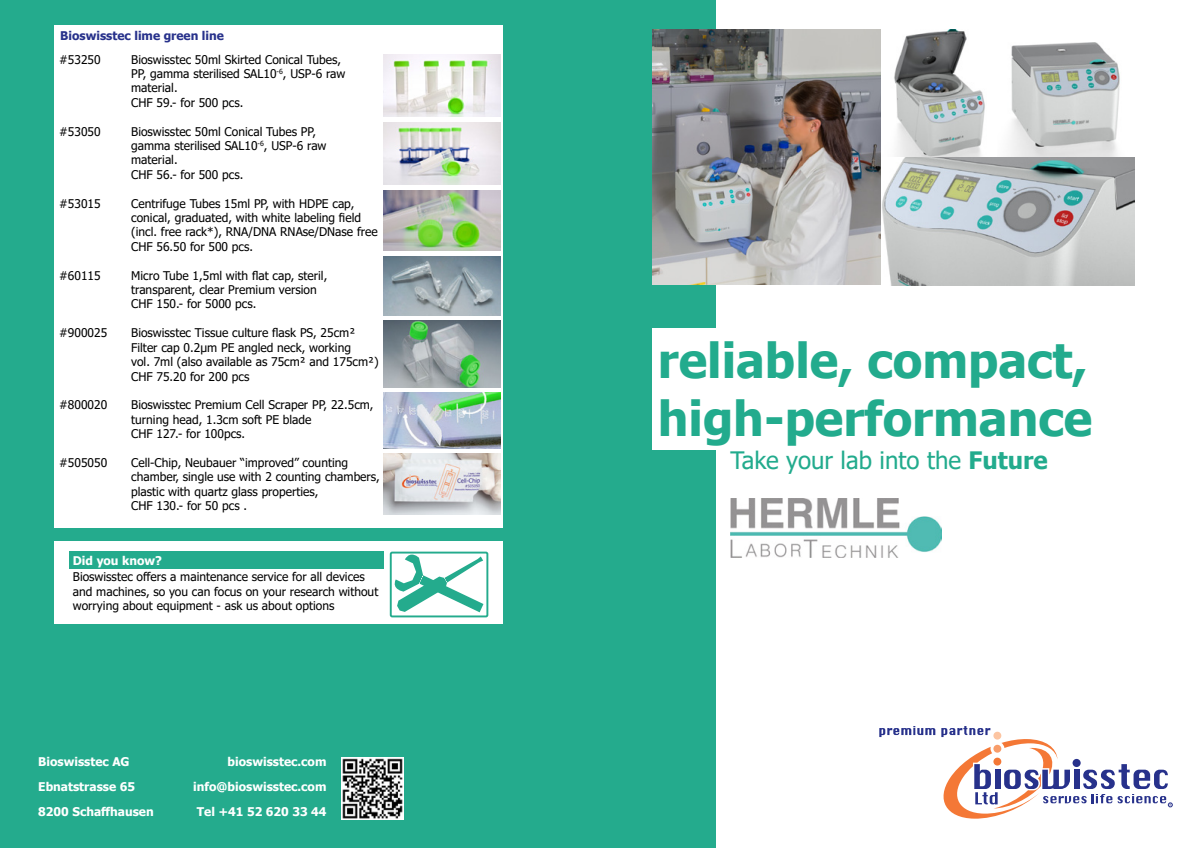
<style>
.page{position:relative;width:1197px;height:848px;background:#fff}
.page>*{position:absolute;margin:0;border:0;box-sizing:border-box;transform-origin:0 0}
.t1{font:700 48px/57.6px "Tahoma";color:#22ab8d}
.t2{font:24px "Tahoma";color:#22ab8d}
.t3{font:12px/14.4px "Tahoma";color:#000}
.t4{font:700 12px "Tahoma";color:#fff}
.t5{font:700 12px "Tahoma";color:#27318b}
.t6{font:3.6px "Myriad";color:#27318b}
.s1{font-weight:700}
</style>
<div class="page">
<div style="left:0;top:0;width:715px;height:848px;background:#24ab8d"></div>
<div style="left:652px;top:327px;width:541px;height:122px;background:#fff"></div>
<svg style="left:879px;top:726px;width:293px;height:93px"></svg>
<div style="left:55px;top:26px;width:447px;height:502px;background:#fff"></div>
<div style="left:55px;top:541px;width:447px;height:83px;background:#fff"></div>
<div style="left:69px;top:551px;width:314px;height:18px;background:#24ab8d"></div>
<div style="left:390px;top:551px;width:98px;height:66px;border:2px solid #24ab8d"></div>
<svg style="left:391px;top:551px;width:92px;height:61px"></svg>
<img style="left:383px;top:54px;width:117px;height:63px">
<img style="left:383px;top:122px;width:117px;height:63px">
<img style="left:652px;top:30px;width:482px;height:255px">
<img style="left:342px;top:757px;width:62px;height:62px">
<img style="left:383px;top:321px;width:117px;height:66px">
<img style="left:383px;top:393px;width:117px;height:55px">
<img style="left:384px;top:453px;width:116px;height:62px">
<img style="left:730px;top:498px;width:210px;height:59px">
<img style="left:383px;top:190px;width:117px;height:60px">
<img style="left:383px;top:256px;width:117px;height:59px">
<p class="t5" style="left:60px;top:28px;width:165px">Bioswisstec lime green line</p>
<p class="t3" style="left:59px;top:53px;width:43px">#53250</p>
<p class="t3" style="left:131px;top:53px;width:216px">Bioswisstec 50ml Skirted Conical Tubes,<br>PP, gamma sterilised SAL10<sup>-6</sup>, USP-6 raw material.<br>CHF 59.- for 500 pcs.</p>
<p class="t3" style="left:59px;top:125px;width:43px">#53050</p>
<p class="t3" style="left:131px;top:125px;width:197px">Bioswisstec 50ml Conical Tubes PP, gamma sterilised SAL10<sup>-6</sup>, USP-6 raw material.<br>CHF 56.- for 500 pcs.</p>
<p class="t3" style="left:59px;top:197px;width:43px">#53015</p>
<p class="t3" style="left:131px;top:197px;width:248px">Centrifuge Tubes 15ml PP, with HDPE cap, conical, graduated, with white labeling field (incl. free rack*), RNA/DNA RNAse/DNase free CHF 56.50 for 500 pcs.</p>
<p class="t3" style="left:59px;top:269px;width:43px">#60115</p>
<p class="t3" style="left:131px;top:269px;width:198px">Micro Tube 1,5ml with flat cap, steril, transparent, clear Premium version<br>CHF 150.- for 5000 pcs.</p>
<p class="t3" style="left:59px;top:326px;width:50px">#900025</p>
<p class="t3" style="left:131px;top:326px;width:249px">Bioswisstec Tissue culture flask PS, 25cm²<br>Filter cap 0.2µm PE angled neck, working<br>vol. 7ml (also available as 75cm² and 175cm²)<br>CHF 75.20 for 200 pcs</p>
<p class="t3" style="left:59px;top:398px;width:50px">#800020</p>
<p class="t3" style="left:131px;top:398px;width:244px">Bioswisstec Premium Cell Scraper PP, 22.5cm, turning head, 1.3cm soft PE blade<br>CHF 127.- for 100pcs.</p>
<p class="t3" style="left:59px;top:456px;width:50px">#505050</p>
<p class="t3" style="left:131px;top:456px;width:250px">Cell-Chip, Neubauer “improved” counting chamber, single use with 2 counting chambers, plastic with quartz glass properties,<br>CHF 130.- for 50 pcs .</p>
<p class="t4" style="left:73px;top:552px;width:91px">Did you know?</p>
<p class="t3" style="left:73px;top:570px;width:307px">Bioswisstec offers a maintenance service for all devices and machines, so you can focus on your research without worrying about equipment - ask us about options</p>
<p class="t4" style="left:38px;top:753px;width:93px">Bioswisstec AG</p>
<p class="t4" style="left:227px;top:753px;width:100px">bioswisstec.com</p>
<p class="t4" style="left:38px;top:778px;width:98px">Ebnatstrasse 65</p>
<p class="t4" style="left:193px;top:778px;width:135px">info@bioswisstec.com</p>
<p class="t4" style="left:38px;top:802px;width:117px">8200 Schaffhausen</p>
<p class="t4" style="left:197px;top:802px;width:131px">Tel +41 52 620 33 44</p>
<h1 class="t1" style="left:657px;top:334px;width:436px">reliable, compact, high-performance</h1>
<h2 class="t2" style="left:730px;top:444px;width:319px">Take your lab into the <span class="s1">Future</span></h2>
<p class="t6" style="left:1169px;top:803px;width:3px">R</p>
</div>
